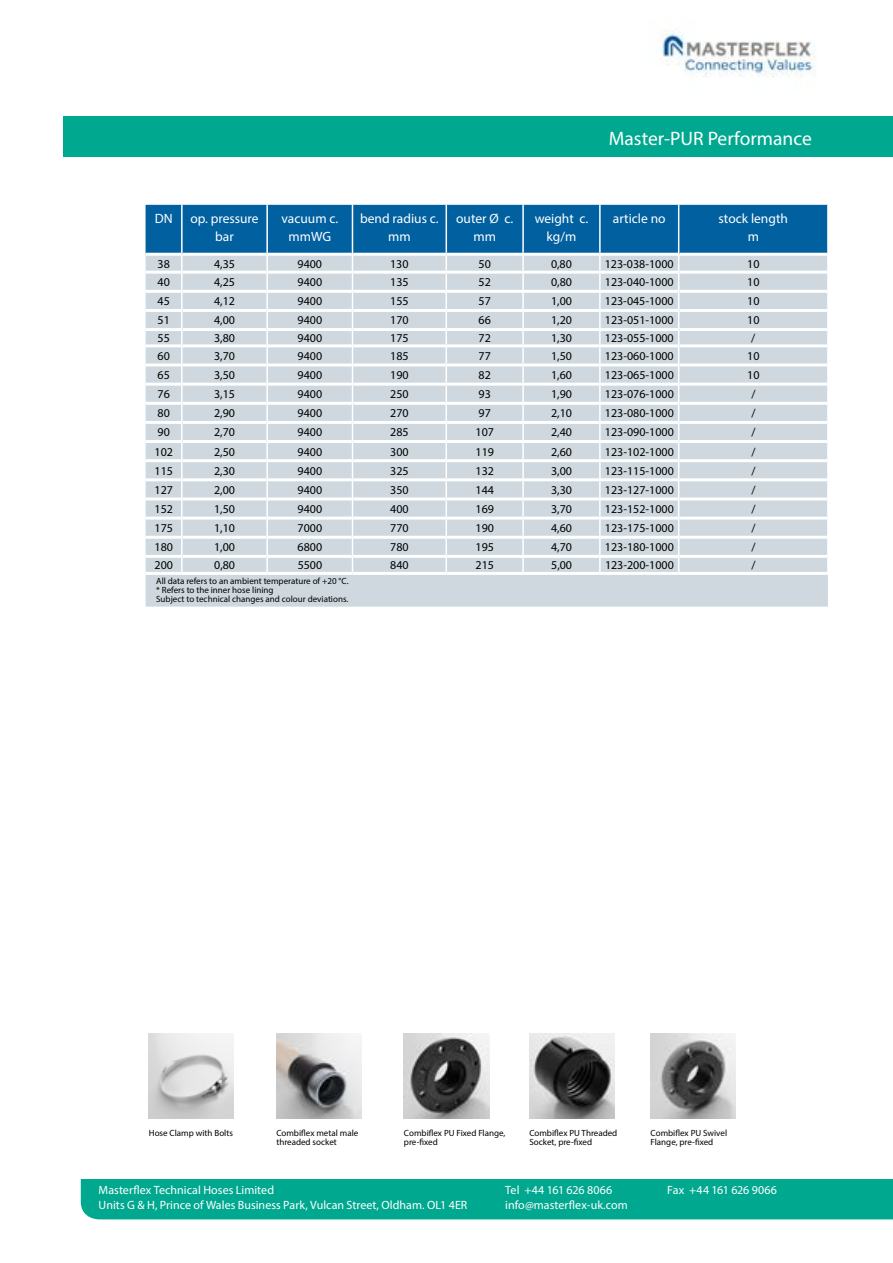
<style>
.page{position:relative;width:893px;height:1263px;background:#fff}
.page>*{position:absolute;margin:0;border:0;box-sizing:border-box;transform-origin:0 0}
.t1{font:19.5px "Myriad Pro";color:#fff}
.t2{font:13.5px/18px "Myriad Pro";color:#fff;text-align:center}
.t3{font:12px "Myriad Pro";color:#000}
.t4{font:12px/15px "Myriad Pro";color:#fff}
.t5{font:9px/9px "Myriad Pro";color:#000}
</style>
<div class="page">
<div style="left:63px;top:117px;width:830px;height:40px;background:#00a88f"></div>
<img style="left:650px;top:29px;width:166px;height:49px">
<div style="left:81px;top:1179px;width:812px;height:40px;background:#00a88f"></div>
<div style="left:146px;top:575px;width:682px;height:32px;background:#ced8de"></div>
<svg style="left:146px;top:205px;width:682px;height:367px;background:#b9cdda"></svg>
<img style="left:149px;top:1033px;width:85px;height:85px">
<img style="left:276px;top:1033px;width:85px;height:85px">
<img style="left:404px;top:1033px;width:85px;height:85px">
<img style="left:529px;top:1033px;width:85px;height:85px">
<img style="left:651px;top:1033px;width:85px;height:85px">
<h1 class="t1" style="left:609px;top:126px;width:204px">Master-PUR Performance</h1>
<p class="t2" style="left:155px;top:210px;width:19px">DN</p>
<p class="t2" style="left:190px;top:210px;width:70px">op. pressure bar</p>
<p class="t2" style="left:281px;top:210px;width:58px">vacuum c. mmWG</p>
<p class="t2" style="left:360px;top:210px;width:80px">bend radius c. mm</p>
<p class="t2" style="left:456px;top:210px;width:59px">outer Ø c. mm</p>
<p class="t2" style="left:535px;top:210px;width:55px">weight c. kg/m</p>
<p class="t2" style="left:613px;top:210px;width:54px">article no</p>
<p class="t2" style="left:719px;top:210px;width:71px">stock length m</p>
<p class="t3" style="left:158px;top:256px;width:14px">38</p>
<p class="t3" style="left:214px;top:256px;width:22px">4,35</p>
<p class="t3" style="left:297px;top:256px;width:26px">9400</p>
<p class="t3" style="left:390px;top:256px;width:20px">130</p>
<p class="t3" style="left:478px;top:256px;width:14px">50</p>
<p class="t3" style="left:551px;top:256px;width:22px">0,80</p>
<p class="t3" style="left:605px;top:256px;width:70px">123-038-1000</p>
<p class="t3" style="left:747px;top:256px;width:14px">10</p>
<p class="t3" style="left:158px;top:275px;width:14px">40</p>
<p class="t3" style="left:214px;top:275px;width:22px">4,25</p>
<p class="t3" style="left:298px;top:275px;width:26px">9400</p>
<p class="t3" style="left:390px;top:275px;width:20px">135</p>
<p class="t3" style="left:479px;top:275px;width:14px">52</p>
<p class="t3" style="left:551px;top:275px;width:22px">0,80</p>
<p class="t3" style="left:605px;top:275px;width:70px">123-040-1000</p>
<p class="t3" style="left:747px;top:275px;width:14px">10</p>
<p class="t3" style="left:158px;top:294px;width:14px">45</p>
<p class="t3" style="left:214px;top:294px;width:22px">4,12</p>
<p class="t3" style="left:298px;top:294px;width:26px">9400</p>
<p class="t3" style="left:390px;top:294px;width:20px">155</p>
<p class="t3" style="left:479px;top:294px;width:14px">57</p>
<p class="t3" style="left:551px;top:294px;width:22px">1,00</p>
<p class="t3" style="left:605px;top:294px;width:70px">123-045-1000</p>
<p class="t3" style="left:747px;top:294px;width:14px">10</p>
<p class="t3" style="left:158px;top:313px;width:14px">51</p>
<p class="t3" style="left:214px;top:313px;width:22px">4,00</p>
<p class="t3" style="left:298px;top:313px;width:26px">9400</p>
<p class="t3" style="left:390px;top:313px;width:20px">170</p>
<p class="t3" style="left:479px;top:313px;width:14px">66</p>
<p class="t3" style="left:551px;top:313px;width:22px">1,20</p>
<p class="t3" style="left:605px;top:313px;width:70px">123-051-1000</p>
<p class="t3" style="left:747px;top:313px;width:14px">10</p>
<p class="t3" style="left:158px;top:331px;width:14px">55</p>
<p class="t3" style="left:214px;top:331px;width:22px">3,80</p>
<p class="t3" style="left:298px;top:331px;width:26px">9400</p>
<p class="t3" style="left:390px;top:331px;width:20px">175</p>
<p class="t3" style="left:479px;top:331px;width:14px">72</p>
<p class="t3" style="left:551px;top:331px;width:22px">1,30</p>
<p class="t3" style="left:605px;top:331px;width:70px">123-055-1000</p>
<p class="t3" style="left:751px;top:331px;width:6px">/</p>
<p class="t3" style="left:158px;top:348px;width:14px">60</p>
<p class="t3" style="left:214px;top:348px;width:22px">3,70</p>
<p class="t3" style="left:298px;top:348px;width:26px">9400</p>
<p class="t3" style="left:390px;top:348px;width:20px">185</p>
<p class="t3" style="left:479px;top:348px;width:14px">77</p>
<p class="t3" style="left:551px;top:348px;width:22px">1,50</p>
<p class="t3" style="left:605px;top:348px;width:70px">123-060-1000</p>
<p class="t3" style="left:747px;top:348px;width:14px">10</p>
<p class="t3" style="left:158px;top:368px;width:14px">65</p>
<p class="t3" style="left:214px;top:368px;width:22px">3,50</p>
<p class="t3" style="left:298px;top:368px;width:26px">9400</p>
<p class="t3" style="left:390px;top:368px;width:20px">190</p>
<p class="t3" style="left:479px;top:368px;width:14px">82</p>
<p class="t3" style="left:551px;top:368px;width:22px">1,60</p>
<p class="t3" style="left:605px;top:368px;width:70px">123-065-1000</p>
<p class="t3" style="left:747px;top:368px;width:14px">10</p>
<p class="t3" style="left:158px;top:387px;width:14px">76</p>
<p class="t3" style="left:214px;top:387px;width:22px">3,15</p>
<p class="t3" style="left:298px;top:387px;width:26px">9400</p>
<p class="t3" style="left:390px;top:387px;width:20px">250</p>
<p class="t3" style="left:479px;top:387px;width:14px">93</p>
<p class="t3" style="left:551px;top:387px;width:22px">1,90</p>
<p class="t3" style="left:605px;top:387px;width:70px">123-076-1000</p>
<p class="t3" style="left:751px;top:387px;width:6px">/</p>
<p class="t3" style="left:158px;top:406px;width:14px">80</p>
<p class="t3" style="left:214px;top:406px;width:22px">2,90</p>
<p class="t3" style="left:298px;top:406px;width:26px">9400</p>
<p class="t3" style="left:390px;top:406px;width:20px">270</p>
<p class="t3" style="left:479px;top:406px;width:14px">97</p>
<p class="t3" style="left:551px;top:406px;width:22px">2,10</p>
<p class="t3" style="left:605px;top:406px;width:70px">123-080-1000</p>
<p class="t3" style="left:751px;top:406px;width:6px">/</p>
<p class="t3" style="left:158px;top:425px;width:14px">90</p>
<p class="t3" style="left:214px;top:425px;width:22px">2,70</p>
<p class="t3" style="left:298px;top:425px;width:26px">9400</p>
<p class="t3" style="left:390px;top:425px;width:20px">285</p>
<p class="t3" style="left:475px;top:425px;width:20px">107</p>
<p class="t3" style="left:551px;top:425px;width:22px">2,40</p>
<p class="t3" style="left:605px;top:425px;width:70px">123-090-1000</p>
<p class="t3" style="left:751px;top:425px;width:6px">/</p>
<p class="t3" style="left:155px;top:444px;width:20px">102</p>
<p class="t3" style="left:214px;top:444px;width:22px">2,50</p>
<p class="t3" style="left:298px;top:444px;width:26px">9400</p>
<p class="t3" style="left:390px;top:444px;width:20px">300</p>
<p class="t3" style="left:476px;top:444px;width:20px">119</p>
<p class="t3" style="left:551px;top:444px;width:22px">2,60</p>
<p class="t3" style="left:605px;top:444px;width:70px">123-102-1000</p>
<p class="t3" style="left:751px;top:444px;width:6px">/</p>
<p class="t3" style="left:155px;top:463px;width:20px">115</p>
<p class="t3" style="left:214px;top:463px;width:22px">2,30</p>
<p class="t3" style="left:298px;top:463px;width:26px">9400</p>
<p class="t3" style="left:390px;top:463px;width:20px">325</p>
<p class="t3" style="left:476px;top:463px;width:20px">132</p>
<p class="t3" style="left:551px;top:463px;width:22px">3,00</p>
<p class="t3" style="left:605px;top:463px;width:70px">123-115-1000</p>
<p class="t3" style="left:751px;top:463px;width:6px">/</p>
<p class="t3" style="left:155px;top:482px;width:20px">127</p>
<p class="t3" style="left:214px;top:482px;width:22px">2,00</p>
<p class="t3" style="left:298px;top:482px;width:26px">9400</p>
<p class="t3" style="left:390px;top:482px;width:20px">350</p>
<p class="t3" style="left:476px;top:482px;width:20px">144</p>
<p class="t3" style="left:551px;top:482px;width:22px">3,30</p>
<p class="t3" style="left:605px;top:482px;width:70px">123-127-1000</p>
<p class="t3" style="left:751px;top:482px;width:6px">/</p>
<p class="t3" style="left:155px;top:501px;width:20px">152</p>
<p class="t3" style="left:214px;top:501px;width:22px">1,50</p>
<p class="t3" style="left:298px;top:501px;width:26px">9400</p>
<p class="t3" style="left:390px;top:501px;width:20px">400</p>
<p class="t3" style="left:476px;top:501px;width:20px">169</p>
<p class="t3" style="left:551px;top:501px;width:22px">3,70</p>
<p class="t3" style="left:605px;top:501px;width:70px">123-152-1000</p>
<p class="t3" style="left:751px;top:501px;width:6px">/</p>
<p class="t3" style="left:155px;top:521px;width:20px">175</p>
<p class="t3" style="left:214px;top:521px;width:22px">1,10</p>
<p class="t3" style="left:298px;top:521px;width:26px">7000</p>
<p class="t3" style="left:390px;top:521px;width:20px">770</p>
<p class="t3" style="left:476px;top:521px;width:20px">190</p>
<p class="t3" style="left:551px;top:521px;width:22px">4,60</p>
<p class="t3" style="left:605px;top:521px;width:70px">123-175-1000</p>
<p class="t3" style="left:751px;top:521px;width:6px">/</p>
<p class="t3" style="left:155px;top:540px;width:20px">180</p>
<p class="t3" style="left:214px;top:540px;width:22px">1,00</p>
<p class="t3" style="left:298px;top:540px;width:26px">6800</p>
<p class="t3" style="left:390px;top:540px;width:20px">780</p>
<p class="t3" style="left:476px;top:540px;width:20px">195</p>
<p class="t3" style="left:551px;top:540px;width:22px">4,70</p>
<p class="t3" style="left:605px;top:540px;width:70px">123-180-1000</p>
<p class="t3" style="left:751px;top:540px;width:6px">/</p>
<p class="t3" style="left:155px;top:558px;width:20px">200</p>
<p class="t3" style="left:214px;top:558px;width:22px">0,80</p>
<p class="t3" style="left:298px;top:558px;width:26px">5500</p>
<p class="t3" style="left:390px;top:558px;width:20px">840</p>
<p class="t3" style="left:476px;top:558px;width:20px">215</p>
<p class="t3" style="left:551px;top:558px;width:22px">5,00</p>
<p class="t3" style="left:605px;top:558px;width:70px">123-200-1000</p>
<p class="t3" style="left:751px;top:558px;width:6px">/</p>
<p class="t5" style="left:156px;top:577px;width:194px">All data refers to an ambient temperature of +20 °C. * Refers to the inner hose lining<br>Subject to technical changes and colour deviations.</p>
<p class="t5" style="left:149px;top:1128px;width:86px">Hose Clamp with Bolts</p>
<p class="t5" style="left:276px;top:1128px;width:83px">Combiflex metal male threaded socket</p>
<p class="t5" style="left:404px;top:1128px;width:103px">Combiflex PU Fixed Flange, pre-fixed</p>
<p class="t5" style="left:529px;top:1128px;width:89px">Combiflex PU Threaded<br>Socket, pre-fixed</p>
<p class="t5" style="left:651px;top:1128px;width:78px">Combiflex PU Swivel<br>Flange, pre-fixed</p>
<p class="t4" style="left:99px;top:1183px;width:370px">Masterflex Technical Hoses Limited<br>Units G &amp; H, Prince of Wales Business Park, Vulcan Street, Oldham. OL1 4ER</p>
<p class="t4" style="left:505px;top:1183px;width:108px">Tel +44 161 626 8066</p>
<p class="t4" style="left:667px;top:1183px;width:111px">Fax +44 161 626 9066</p>
<p class="t4" style="left:505px;top:1198px;width:124px">info@masterflex-uk.com</p>
</div>
